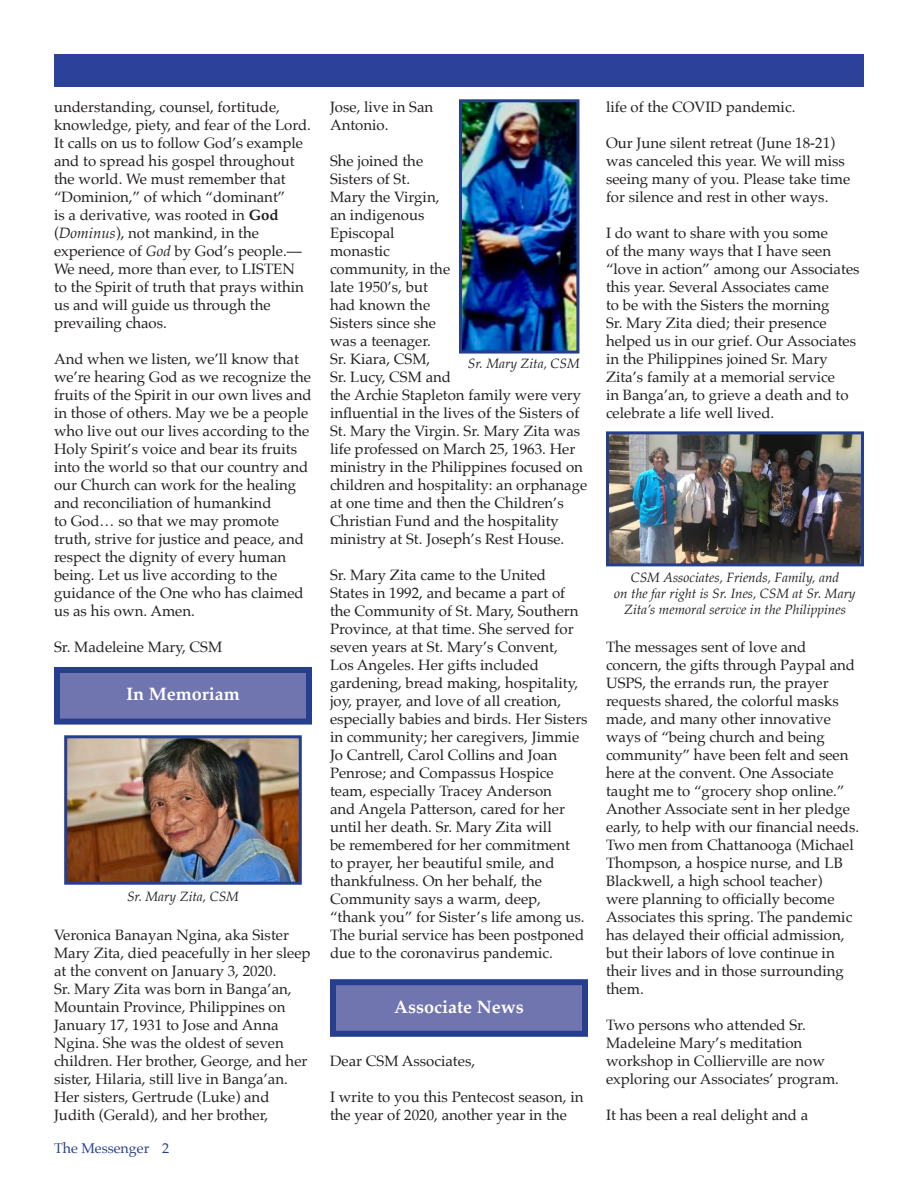
<style>
.page{position:relative;width:918px;height:1188px;background:#fff}
.page>*{position:absolute;margin:0;border:0;box-sizing:border-box;transform-origin:0 0}
.t1{font:700 18px "Palatino";color:#fff}
.t2{font:15px/18px "Palatino";color:#231f20}
.t3{font:14.25px "Palatino";color:#253f8e}
.t4{font:italic 13.5px/16.2px "Palatino";color:#231f20;text-align:center}
.s1{font-weight:700}
.s2{font-style:italic}
</style>
<div class="page">
<div style="left:54px;top:54px;width:810px;height:33px;background:#2c419a"></div>
<div style="left:333px;top:982px;width:252px;height:52px;background:#7074af"></div>
<div style="left:330px;top:979px;width:258px;height:58px;border:6px solid #253f8e"></div>
<img style="left:610px;top:435px;width:250px;height:127px">
<div style="left:606px;top:431px;width:258px;height:135px;border:3px solid #253f8e"></div>
<img style="left:68px;top:739px;width:230px;height:142px">
<div style="left:64px;top:735px;width:238px;height:150px;border:3px solid #253f8e"></div>
<div style="left:57px;top:670px;width:252px;height:52px;background:#7074af"></div>
<div style="left:54px;top:667px;width:258px;height:58px;border:6px solid #253f8e"></div>
<img style="left:463px;top:103px;width:112px;height:247px">
<div style="left:459px;top:99px;width:120px;height:255px;border:3px solid #253f8e"></div>
<p class="t2" style="left:54px;top:97px;width:259px">understanding, counsel, fortitude, knowledge, piety, and fear of the Lord.</p>
<p class="t2" style="left:54px;top:133px;width:251px">It calls on us to follow God’s example and to spread his gospel throughout the world. We must remember that “Dominion,” of which “dominant”<br>is a derivative, was rooted in <span class="s1">God </span>(<span class="s2">Dominus</span>), not mankind, in the experience of <span class="s2">God</span> by God’s people.—<br>We need, more than ever, to LISTEN to the Spirit of truth that prays within us and will guide us through the prevailing chaos.</p>
<p class="t2" style="left:54px;top:349px;width:259px">And when we listen, we’ll know that we’re hearing God as we recognize the fruits of the Spirit in our own lives and in those of others. May we be a people who live out our lives according to the Holy Spirit’s voice and bear its fruits into the world so that our country and our Church can work for the healing and reconciliation of humankind<br>to God… so that we may promote truth, strive for justice and peace, and respect the dignity of every human being. Let us live according to the guidance of the One who has claimed us as his own. Amen.</p>
<p class="t2" style="left:54px;top:637px;width:170px">Sr. Madeleine Mary, CSM</p>
<p class="t1" style="left:126px;top:679px;width:115px">In Memoriam</p>
<p class="t4" style="left:127px;top:888px;width:113px">Sr. Mary Zita, CSM</p>
<p class="t2" style="left:54px;top:925px;width:258px">Veronica Banayan Ngina, aka Sister Mary Zita, died peacefully in her sleep at the convent on January 3, 2020.<br>Sr. Mary Zita was born in Banga’an, Mountain Province, Philippines on January 17, 1931 to Jose and Anna Ngina. She was the oldest of seven children. Her brother, George, and her sister, Hilaria, still live in Banga’an.<br>Her sisters, Gertrude (Luke) and Judith (Gerald), and her brother,</p>
<p class="t3" style="left:54px;top:1136px;width:117px">The Messenger 2</p>
<p class="t2" style="left:330px;top:97px;width:105px">Jose, live in San<br>Antonio.</p>
<p class="t2" style="left:330px;top:151px;width:122px">She joined the<br>Sisters of St.<br>Mary the Virgin, an indigenous<br>Episcopal monastic community, in the late 1950’s, but had known the<br>Sisters since she was a teenager.</p>
<p class="t2" style="left:330px;top:349px;width:102px">Sr. Kiara, CSM,</p>
<p class="t2" style="left:330px;top:367px;width:123px">Sr. Lucy, CSM and</p>
<p class="t2" style="left:330px;top:385px;width:259px">the Archie Stapleton family were very influential in the lives of the Sisters of St. Mary the Virgin. Sr. Mary Zita was life professed on March 25, 1963. Her ministry in the Philippines focused on children and hospitality: an orphanage at one time and then the Children’s Christian Fund and the hospitality ministry at St. Joseph’s Rest House.</p>
<p class="t2" style="left:330px;top:565px;width:259px">Sr. Mary Zita came to the United States in 1992, and became a part of the Community of St. Mary, Southern Province, at that time. She served for seven years at St. Mary’s Convent,<br>Los Angeles. Her gifts included gardening, bread making, hospitality, joy, prayer, and love of all creation, especially babies and birds. Her Sisters in community; her caregivers, Jimmie Jo Cantrell, Carol Collins and Joan Penrose; and Compassus Hospice team, especially Tracey Anderson<br>and Angela Patterson, cared for her until her death. Sr. Mary Zita will<br>be remembered for her commitment<br>to prayer, her beautiful smile, and thankfulness. On her behalf, the Community says a warm, deep, “thank you” for Sister’s life among us.<br>The burial service has been postponed due to the coronavirus pandemic.</p>
<p class="t4" style="left:468px;top:355px;width:113px">Sr. Mary Zita, CSM</p>
<p class="t1" style="left:394px;top:991px;width:131px">Associate News</p>
<p class="t2" style="left:330px;top:1051px;width:147px">Dear CSM Associates,</p>
<p class="t2" style="left:330px;top:1087px;width:255px">I write to you this Pentecost season, in the year of 2020, another year in the</p>
<p class="t2" style="left:606px;top:97px;width:191px">life of the COVID pandemic.</p>
<p class="t2" style="left:606px;top:133px;width:246px">Our June silent retreat (June 18-21) was canceled this year. We will miss seeing many of you. Please take time for silence and rest in other ways.</p>
<p class="t2" style="left:606px;top:223px;width:255px">I do want to share with you some<br>of the many ways that I have seen “love in action” among our Associates this year. Several Associates came<br>to be with the Sisters the morning<br>Sr. Mary Zita died; their presence helped us in our grief. Our Associates in the Philippines joined Sr. Mary Zita’s family at a memorial service<br>in Banga’an, to grieve a death and to celebrate a life well lived.</p>
<p class="t4" style="left:631px;top:569px;width:210px">CSM Associates, Friends, Family, and</p>
<p class="t4" style="left:614px;top:585px;width:243px">on the far right is Sr. Ines, CSM at Sr. Mary<br>Zita’s memoral service in the Philippines</p>
<p class="t2" style="left:606px;top:637px;width:255px">The messages sent of love and concern, the gifts through Paypal and USPS, the errands run, the prayer requests shared, the colorful masks made, and many other innovative ways of “being church and being community” have been felt and seen here at the convent. One Associate taught me to “grocery shop online.” Another Associate sent in her pledge early, to help with our financial needs.<br>Two men from Chattanooga (Michael Thompson, a hospice nurse, and LB Blackwell, a high school teacher)<br>were planning to officially become Associates this spring. The pandemic has delayed their official admission, but their labors of love continue in their lives and in those surrounding them.</p>
<p class="t2" style="left:606px;top:1015px;width:235px">Two persons who attended Sr.<br>Madeleine Mary’s meditation workshop in Collierville are now exploring our Associates’ program.</p>
<p class="t2" style="left:606px;top:1105px;width:204px">It has been a real delight and a</p>
</div>
